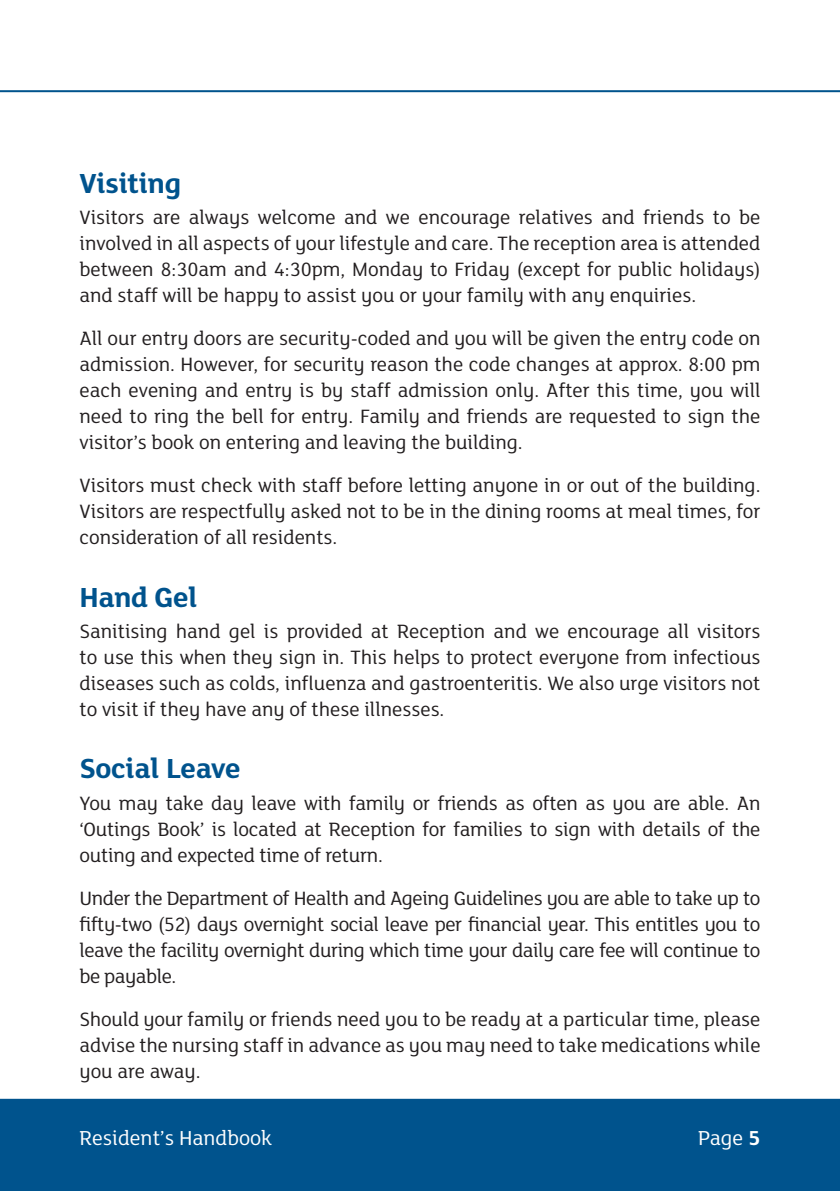
<style>
.page{position:relative;width:840px;height:1191px;background:#fff}
.page>*{position:absolute;margin:0;border:0;box-sizing:border-box;transform-origin:0 0}
.Sub_Heads{font:700 30px "FS Lola";letter-spacing:-.01em;color:#00538d}
.t1{font:22px "FS Lola";color:#fff}
.Body{font:21px/26px "FS Lola";color:#231f20;text-align:justify}
.s1{font-weight:700}
</style>
<div class="page">
<div style="left:0;top:1099px;width:839px;height:92px;background:#00538d"></div>
<hr style="left:0;top:90px;width:839px;height:2px;background:#00538d">
<hr style="left:0;top:1098px;width:839px;height:2px;background:#00538d">
<p class="Sub_Heads" style="left:79px;top:162px;width:103px">Visiting</p>
<p class="Body" style="left:79px;top:204px;width:682px">Visitors are always welcome and we encourage relatives and friends to be involved in all aspects of your lifestyle and care. The reception area is attended between 8:30am and 4:30pm, Monday to Friday (except for public holidays) and staff will be happy to assist you or your family with any enquiries.</p>
<p class="Body" style="left:79px;top:325px;width:682px">All our entry doors are security-coded and you will be given the entry code on admission. However, for security reason the code changes at approx. 8:00 pm each evening and entry is by staff admission only. After this time, you will need to ring the bell for entry. Family and friends are requested to sign the visitor’s book on entering and leaving the building.</p>
<p class="Body" style="left:79px;top:472px;width:682px">Visitors must check with staff before letting anyone in or out of the building.<br>Visitors are respectfully asked not to be in the dining rooms at meal times, for consideration of all residents.</p>
<p class="Sub_Heads" style="left:79px;top:576px;width:120px">Hand Gel</p>
<p class="Body" style="left:79px;top:617px;width:682px">Sanitising hand gel is provided at Reception and we encourage all visitors to use this when they sign in. This helps to protect everyone from infectious diseases such as colds, influenza and gastroenteritis. We also urge visitors not to visit if they have any of these illnesses.</p>
<p class="Sub_Heads" style="left:79px;top:748px;width:163px">Social Leave</p>
<p class="Body" style="left:79px;top:789px;width:682px">You may take day leave with family or friends as often as you are able. An ‘Outings Book’ is located at Reception for families to sign with details of the outing and expected time of return.</p>
<p class="Body" style="left:79px;top:884px;width:682px">Under the Department of Health and Ageing Guidelines you are able to take up to fifty-two (52) days overnight social leave per financial year. This entitles you to leave the facility overnight during which time your daily care fee will continue to be payable.</p>
<p class="Body" style="left:79px;top:1005px;width:682px">Should your family or friends need you to be ready at a particular time, please advise the nursing staff in advance as you may need to take medications while you are away.</p>
<p class="t1" style="left:79px;top:1123px;width:194px">Resident’s Handbook</p>
<p class="t1" style="left:697px;top:1123px;width:64px">Page <span class="s1">5</span></p>
</div>
